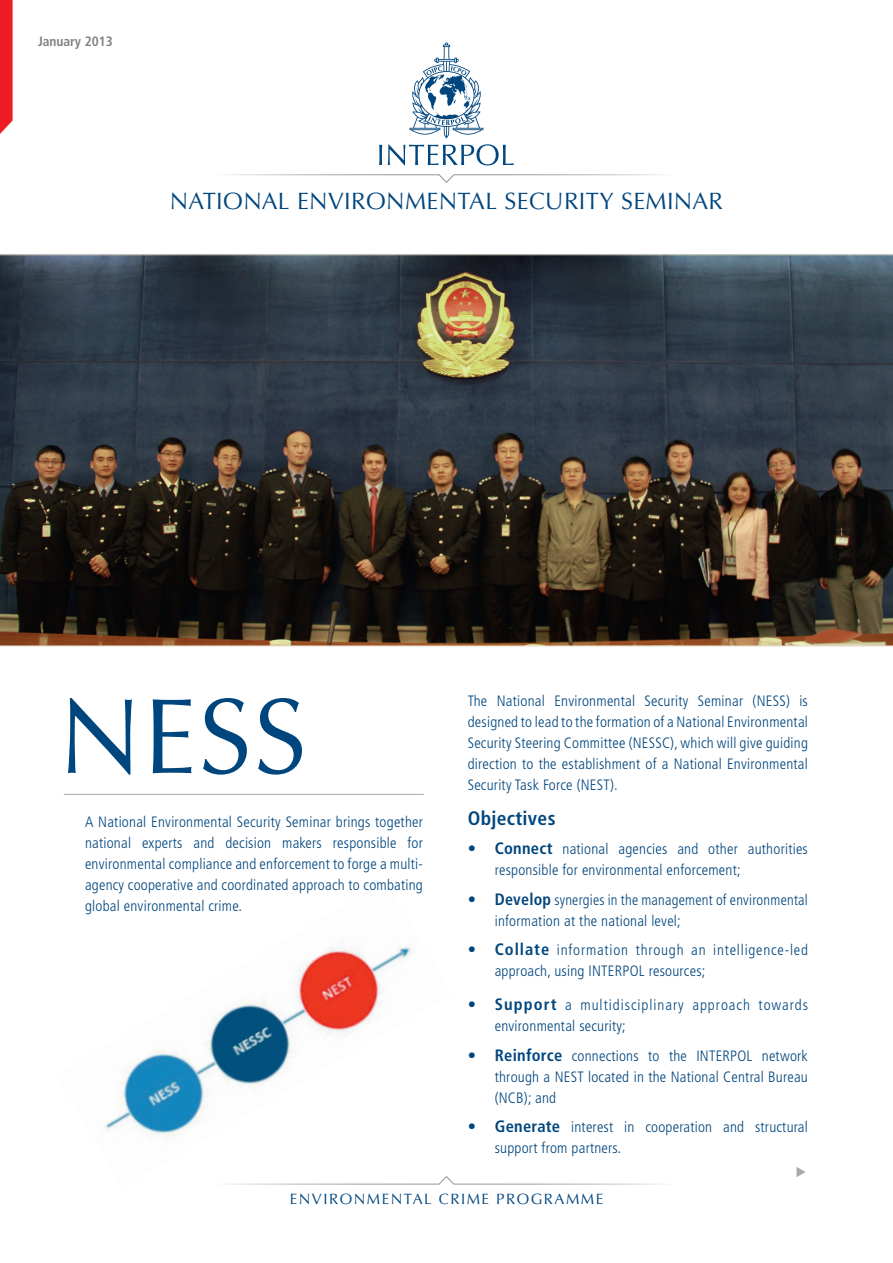
<style>
.page{position:relative;width:893px;height:1263px;background:#fff}
.page>*{position:absolute;margin:0;border:0;box-sizing:border-box;transform-origin:0 0}
.t1{font:106.95px "Optima LT Std";color:#00467e}
.t2{font:23.7px "Optima LT Std";letter-spacing:.015em;color:#00467e}
.t3{font:700 condensed 19.5px "Frutiger LT Std";letter-spacing:.015em;color:#00467e}
.t4{font:300 condensed 15px/21px "Frutiger LT Std";letter-spacing:.015em;color:#00467e;text-align:justify}
.t5{font:300 condensed 15px/21px "Frutiger LT Std";letter-spacing:.055em;color:#00467e}
.t6{font:300 condensed 15px/21px "Frutiger LT Std";letter-spacing:.065em;color:#00467e}
.t7{font:15px "Optima LT Std";letter-spacing:.1em;color:#00467e}
.t8{font:700 condensed 13.5px "Frutiger LT Std";color:#808285}
.s1{font-size:16.5px}
.s2{font-weight:700;font-size:16.5px}
</style>
<div class="page">
<svg style="left:227px;top:174px;width:436px;height:9px"></svg>
<svg style="left:379px;top:145px;width:3px;height:20px"></svg>
<svg style="left:388px;top:43px;width:126px;height:122px"></svg>
<svg style="left:0;top:0;width:13px;height:134px;background:#ef2f34"></svg>
<svg style="left:452px;top:1181px;width:209px;height:4px"></svg>
<img style="left:0;top:254px;width:893px;height:392px">
<img style="left:105px;top:942px;width:347px;height:243px">
<hr style="left:64px;top:794px;width:360px;height:1px;background:#a8a9ad">
<p class="t8" style="left:38px;top:33px;width:76px">January 2013</p>
<h2 class="t2" style="left:170px;top:187px;width:554px">NATIONAL ENVIRONMENTAL SECURITY SEMINAR</h2>
<h1 class="t1" style="left:58px;top:674px;width:250px">NESS</h1>
<p class="t4" style="left:85px;top:812px;width:339px">A National Environmental Security Seminar brings together national experts and decision makers responsible for environmental compliance and enforcement to forge a multi&shy;agency cooperative and coordinated approach to combating global environmental crime.</p>
<p class="t4" style="left:468px;top:690px;width:342px">The National Environmental Security Seminar (NESS) is designed to lead to the formation of a National Environmental Security Steering Committee (NESSC), which will give guiding direction to the establishment of a National Environmental Security Task Force (NEST).</p>
<h3 class="t3" style="left:468px;top:806px;width:89px">Objectives</h3>
<p class="t4" style="left:495px;top:839px;width:315px;text-indent:-27px"><span class="s1">•</span> <span class="s2">Connect</span> national agencies and other authorities responsible for environmental enforcement;</p>
<p class="t4" style="left:495px;top:889px;width:315px;text-indent:-27px"><span class="s1">•</span> <span class="s2">Develop</span> synergies in the management of environmental information at the national level;</p>
<p class="t5" style="left:495px;top:940px;width:315px;text-indent:-27px"><span class="s1">•</span> <span class="s2">Collate</span> information through an intelligence-led approach, using INTERPOL resources;</p>
<p class="t6" style="left:495px;top:994px;width:315px;text-indent:-27px"><span class="s1">•</span> <span class="s2">Support</span> a multidisciplinary approach towards environmental security;</p>
<p class="t4" style="left:495px;top:1045px;width:315px;text-indent:-27px"><span class="s1">•</span> <span class="s2">Reinforce</span> connections to the INTERPOL network through a NEST located in the National Central Bureau (NCB); and</p>
<p class="t4" style="left:495px;top:1116px;width:315px;text-indent:-27px"><span class="s1">•</span> <span class="s2">Generate</span> interest in cooperation and structural support from partners.</p>
<p class="t7" style="left:290px;top:1190px;width:21px">ENVIRONMENTAL</p>
<p class="t7" style="left:439px;top:1190px;width:22px">CRIME</p>
<p class="t7" style="left:496px;top:1190px;width:61px">PROGRAMME</p>
</div>
